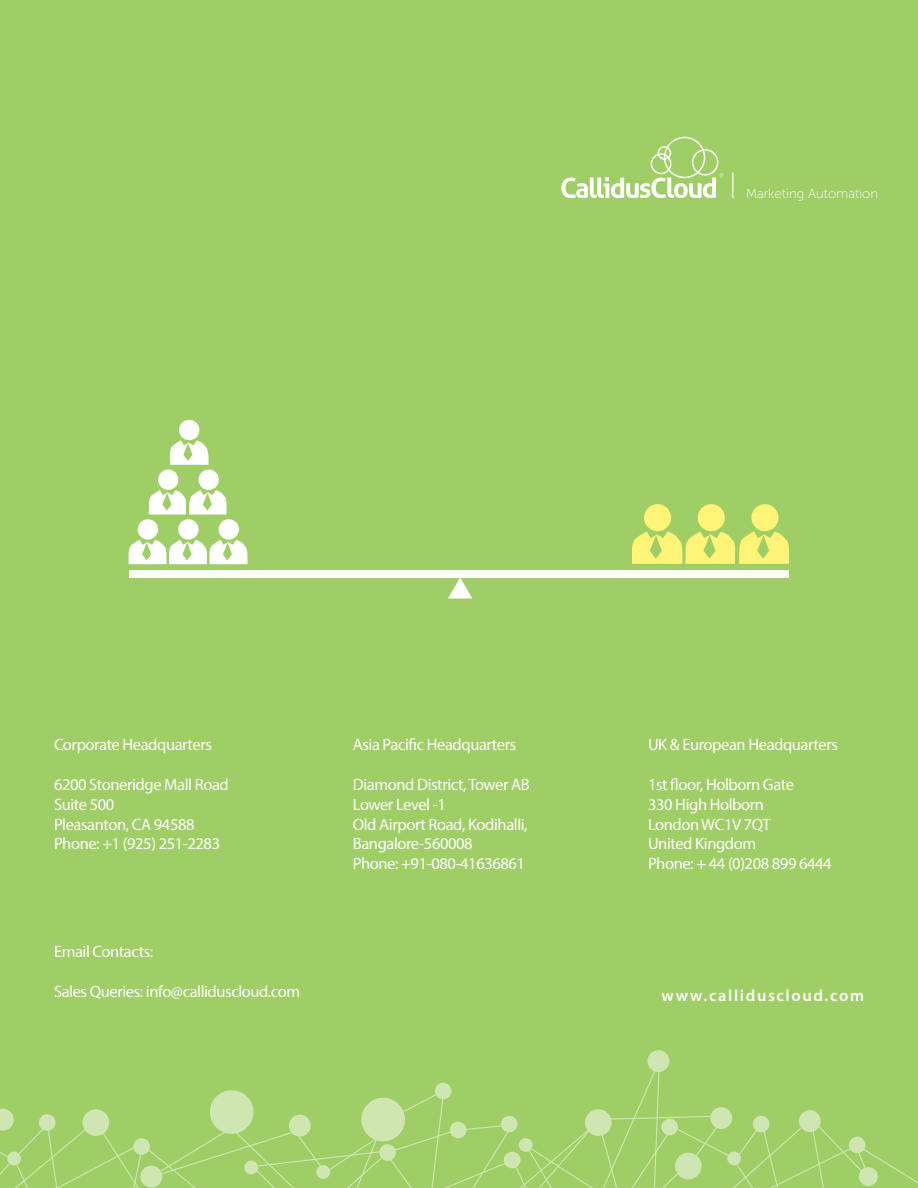
<style>
.page{position:relative;width:918px;height:1188px;background:#a0ce66}
.page>*{position:absolute;margin:0;border:0;box-sizing:border-box;transform-origin:0 0}
.t1{font:16.5px/19.8px "Myriad Pro";letter-spacing:-.025em;color:#fff}
.t2{font:16.5px/19.8px "Myriad Pro";letter-spacing:-.025em;color:#fffffe}
.t3{font:600 16.5px "Myriad Pro";letter-spacing:.1em;color:#fff}
.t4{font:13.35px "Museo Sans 100";color:#fff}
</style>
<div class="page">
<div style="left:129px;top:570px;width:660px;height:8px;background:#fff"></div>
<svg style="left:448px;top:578px;width:24px;height:20px"></svg>
<div style="left:138px;top:519px;width:20px;height:21px;background:#fff;border-radius:50%"></div>
<div style="left:178px;top:519px;width:21px;height:21px;background:#fff;border-radius:50%"></div>
<div style="left:219px;top:519px;width:20px;height:21px;background:#fff;border-radius:50%"></div>
<svg style="left:128px;top:540px;width:120px;height:24px"></svg>
<svg style="left:632px;top:504px;width:157px;height:60px"></svg>
<div style="left:158px;top:470px;width:20px;height:20px;background:#fff;border-radius:50%"></div>
<div style="left:198px;top:470px;width:21px;height:20px;background:#fff;border-radius:50%"></div>
<svg style="left:149px;top:490px;width:78px;height:25px"></svg>
<div style="left:179px;top:420px;width:20px;height:20px;background:#fff;border-radius:50%"></div>
<svg style="left:170px;top:440px;width:39px;height:25px"></svg>
<svg style="left:647px;top:1050px;width:22px;height:22px"></svg>
<svg style="left:0;top:1059px;width:918px;height:129px"></svg>
<div style="left:651px;top:153px;width:21px;height:21px;border:2px solid #fff;border-radius:50%"></div>
<div style="left:658px;top:146px;width:13px;height:14px;border:2px solid #fff;border-radius:50%"></div>
<div style="left:692px;top:149px;width:26px;height:27px;border:2px solid #fff;border-radius:50%"></div>
<div style="left:664px;top:137px;width:41px;height:41px;border:2px solid #fff;border-radius:50%"></div>
<svg style="left:561px;top:174px;width:162px;height:24px"></svg>
<p class="t4" style="left:729px;top:186px;width:151px"><sup>|</sup> Marketing Automation</p>
<p class="t2" style="left:54px;top:735px;width:159px">Corporate Headquarters</p>
<p class="t2" style="left:54px;top:774px;width:176px">6200 Stoneridge Mall Road<br>Suite 500<br>Pleasanton, CA 94588<br>Phone: +1 (925) 251-2283</p>
<p class="t1" style="left:353px;top:735px;width:165px">Asia Pacific Headquarters</p>
<p class="t1" style="left:353px;top:774px;width:178px">Diamond District, Tower AB<br>Lower Level -1<br>Old Airport Road, Kodihalli,<br>Bangalore-560008<br>Phone: +91-080-41636861</p>
<p class="t1" style="left:648px;top:735px;width:191px">UK &amp; European Headquarters</p>
<p class="t1" style="left:648px;top:774px;width:185px">1st floor, Holborn Gate<br>330 High Holborn<br>London WC1V 7QT<br>United Kingdom<br>Phone: + 44 (0)208 899 6444</p>
<p class="t1" style="left:54px;top:942px;width:101px">Email Contacts:</p>
<p class="t1" style="left:54px;top:981px;width:248px">Sales Queries: info@calliduscloud.com</p>
<p class="t3" style="left:662px;top:985px;width:204px">www.calliduscloud.com</p>
</div>
